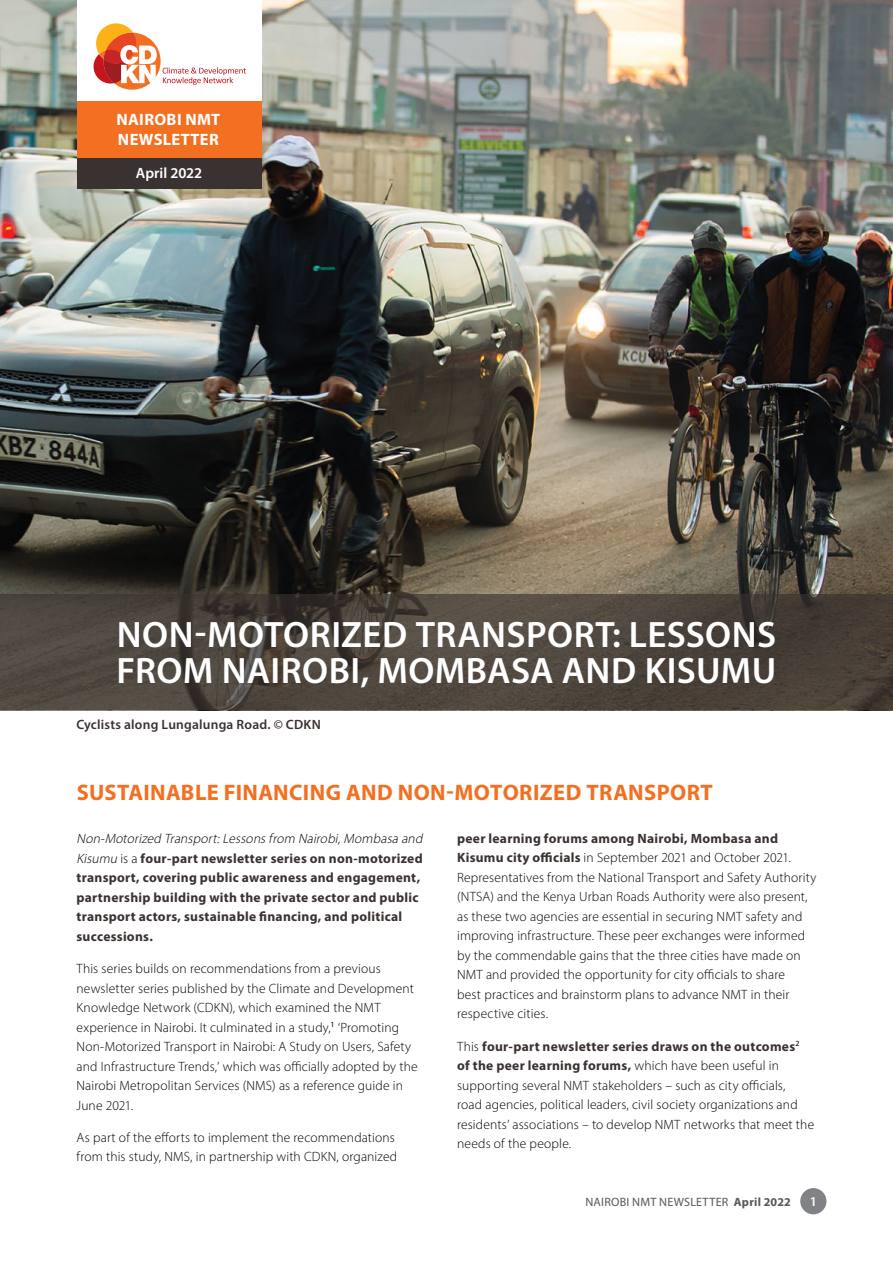
<style>
.page{position:relative;width:893px;height:1263px;background:#fff}
.page>*{position:absolute;margin:0;border:0;box-sizing:border-box;transform-origin:0 0}
.t1{font:600 36.9px/36px "Myriad Pro";letter-spacing:.01em;color:#fff}
.t2{font:700 22.5px "Myriad Pro";letter-spacing:.015em;color:#f36f21}
.t3{font:700 16.5px/20px "Myriad Pro";letter-spacing:.025em;color:#fff}
.t4{font:600 15px "Myriad Pro";color:#fff}
.t5{font:300 13.5px/19.5px "Myriad Pro";letter-spacing:.01em;color:#000}
.t6{font:700 13.5px/19.6px "Myriad Pro";letter-spacing:.02em;color:#3a3230}
.t7{font:600 13.5px "Myriad Pro";letter-spacing:.015em;color:#3a3230}
.t8{font:600 13.5px "Myriad Pro";color:#fff}
.t9{font:12.15px "Myriad Pro";letter-spacing:.02em;color:#58595b}
.s1{font-weight:700;color:#3a3230}
.s2{font-weight:300;font-style:italic;color:#000}
.s3{font-weight:300;color:#000}
.s4{font-weight:700;font-size:12px}
</style>
<div class="page">
<div style="left:800px;top:1188px;width:26px;height:26px;background:#808285;border-radius:50%"></div>
<img style="left:0;top:0;width:893px;height:595px">
<svg style="left:0;top:595px;width:893px;height:115px;background:#4c443c"></svg>
<div style="left:77px;top:0;width:184px;height:114px;background:#fff"></div>
<div style="left:77px;top:102px;width:184px;height:57px;background:#f36f21"></div>
<div style="left:77px;top:158px;width:184px;height:31px;background:#3a3230"></div>
<svg style="left:163px;top:67px;width:83px;height:18px"></svg>
<svg style="left:104px;top:33px;width:57px;height:57px"></svg>
<svg style="left:94px;top:23px;width:63px;height:61px"></svg>
<p class="t3" style="left:117px;top:109px;width:105px">NAIROBI NMT<br>NEWSLETTER</p>
<p class="t4" style="left:136px;top:163px;width:68px">April 2022</p>
<h1 class="t1" style="left:117px;top:615px;width:661px">NON-MOTORIZED TRANSPORT: LESSONS<br>FROM NAIROBI, MOMBASA AND KISUMU</h1>
<p class="t7" style="left:77px;top:715px;width:246px">Cyclists along Lungalunga Road. © CDKN</p>
<h2 class="t2" style="left:77px;top:778px;width:638px">SUSTAINABLE FINANCING AND NON-MOTORIZED TRANSPORT</h2>
<p class="t5" style="left:457px;top:828px;width:361px"><span class="s1">peer learning forums among Nairobi, Mombasa and Kisumu city officials</span> in September 2021 and October 2021.<br>Representatives from the National Transport and Safety Authority (NTSA) and the Kenya Urban Roads Authority were also present, as these two agencies are essential in securing NMT safety and improving infrastructure. These peer exchanges were informed by the commendable gains that the three cities have made on NMT and provided the opportunity for city officials to share<br>best practices and brainstorm plans to advance NMT in their respective cities.</p>
<p class="t5" style="left:457px;top:1036px;width:359px">This <span class="s1">four-part newsletter series draws on the outcomes</span><sup>2 </sup><span class="s1">of the peer learning forums,</span> which have been useful in supporting several NMT stakeholders – such as city officials,<br>road agencies, political leaders, civil society organizations and residents’ associations – to develop NMT networks that meet the needs of the people.</p>
<p class="t6" style="left:77px;top:828px;width:350px"><span class="s2">Non-Motorized Transport:Lessonsfrom Nairobi,Mombasa and Kisumu</span> <span class="s3">is a</span> four-part newsletter series on non-motorized transport, covering public awareness and engagement, partnership building with the private sector and public transport actors, sustainable financing, and political successions.</p>
<p class="t5" style="left:77px;top:959px;width:343px">This series builds on recommendations from a previous newsletter series published by the Climate and Development Knowledge Network (CDKN), which examined the NMT experience in Nairobi. It culminated in a study,<sup>1</sup> ‘Promoting Non-Motorized Transport in Nairobi: A Study on Users, Safety and Infrastructure Trends,’ which was officially adopted by the Nairobi Metropolitan Services (NMS) as a reference guide in June 2021.</p>
<p class="t5" style="left:77px;top:1127px;width:322px">As part of the efforts to implement the recommendations from this study, NMS, in partnership with CDKN, organized</p>
<p class="t9" style="left:585px;top:1194px;width:207px">NAIROBI NMT NEWSLETTER <span class="s4">April 2022</span></p>
<p class="t8" style="left:810px;top:1193px;width:9px">1</p>
</div>
